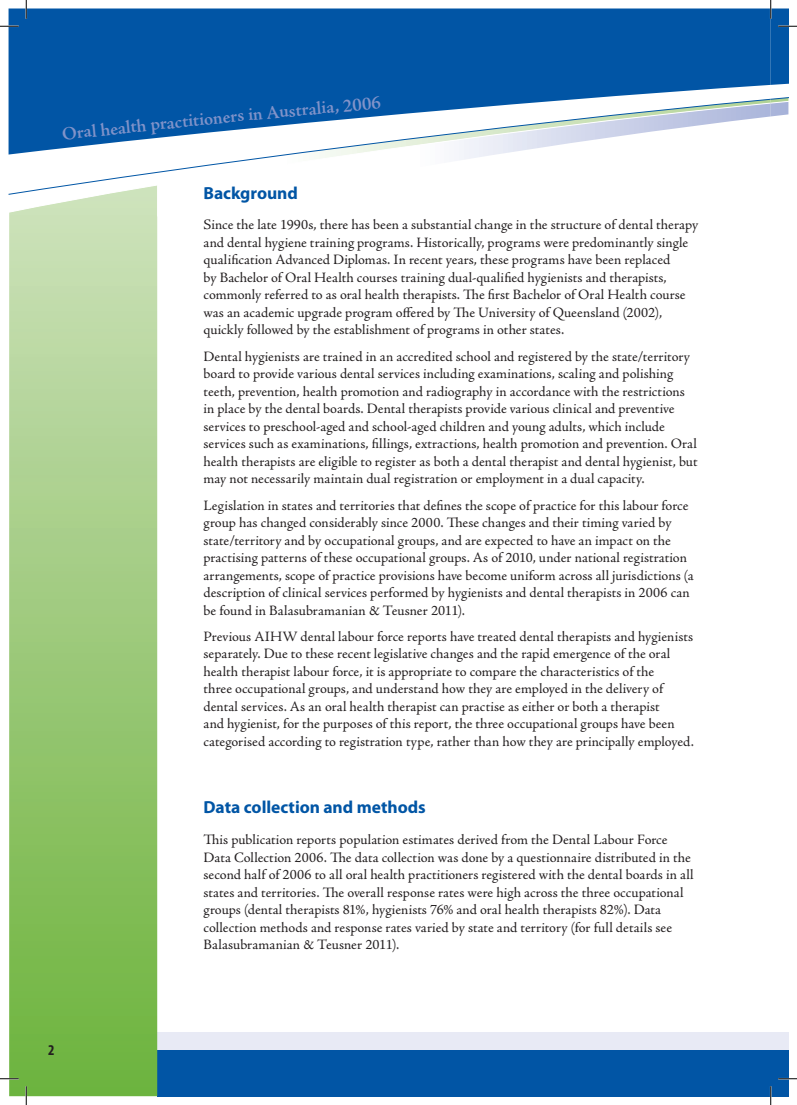
<style>
.page{position:relative;width:797px;height:1105px;background:#fff}
.page>*{position:absolute;margin:0;border:0;box-sizing:border-box;transform-origin:0 0}
.t1{font:600 18.75px "Adobe Jenson Pro";color:#8193c9}
.Heading_1{font:700 17.5px "Myriad Pro";letter-spacing:-.005em;color:#0155a5}
.t2{font:700 condensed 15px "Myriad Pro";color:#231f20}
.Body_text{font:14.38px/17.5px "Adobe Jenson Pro";color:#231f20}
</style>
<div class="page">
<div style="left:770px;top:1032px;width:18px;height:18px;background:#e8eaf5"></div>
<div style="left:770px;top:1050px;width:18px;height:46px;background:#0155a5"></div>
<div style="left:157px;top:1032px;width:613px;height:18px;background:#e8eaf5"></div>
<div style="left:157px;top:1050px;width:613px;height:46px;background:#0155a5"></div>
<svg style="left:9px;top:213px;width:148px;height:883px;background:#9bc97a"></svg>
<div style="left:9px;top:9px;width:761px;height:90px;background:#0155a5"></div>
<svg style="left:9px;top:195px;width:148px;height:18px"></svg>
<svg style="left:9px;top:99px;width:761px;height:96px"></svg>
<svg style="left:0;top:25px;width:19px;height:2px"></svg>
<svg style="left:0;top:1078px;width:19px;height:1px"></svg>
<svg style="left:778px;top:1078px;width:19px;height:1px"></svg>
<svg style="left:25px;top:0;width:2px;height:19px"></svg>
<svg style="left:25px;top:1086px;width:2px;height:19px"></svg>
<svg style="left:770px;top:0;width:27px;height:117px"></svg>
<svg style="left:770px;top:1086px;width:1px;height:19px"></svg>
<p class="t1" style="left:252px;top:103px;width:135px;rotate:-5deg">O O OOOOOOOOOOOOO</p>
<p class="t1" style="left:61px;top:123px;width:203px;rotate:-6deg">O OOOOOOOOO OOOOOOOOOOOOO O</p>
<p class="Heading_1" style="left:203px;top:182px;width:96px">Background</p>
<p class="Body_text" style="left:203px;top:216px;width:496px">Since the late 1990s, there has been a substantial change in the structure of dental therapy and dental hygiene training programs. Historically, programs were predominantly single qualification Advanced Diplomas. In recent years, these programs have been replaced<br>by Bachelor of Oral Health courses training dual-qualified hygienists and therapists, commonly referred to as oral health therapists. The first Bachelor of Oral Health course was an academic upgrade program offered by The University of Queensland (2002), quickly followed by the establishment of programs in other states.</p>
<p class="Body_text" style="left:203px;top:348px;width:495px">Dental hygienists are trained in an accredited school and registered by the state/territory board to provide various dental services including examinations, scaling and polishing teeth, prevention, health promotion and radiography in accordance with the restrictions in place by the dental boards. Dental therapists provide various clinical and preventive services to preschool-aged and school-aged children and young adults, which include services such as examinations, fillings, extractions, health promotion and prevention. Oral health therapists are eligible to register as both a dental therapist and dental hygienist, but may not necessarily maintain dual registration or employment in a dual capacity.</p>
<p class="Body_text" style="left:203px;top:496px;width:491px">Legislation in states and territories that defines the scope of practice for this labour force group has changed considerably since 2000. These changes and their timing varied by state/territory and by occupational groups, and are expected to have an impact on the practising patterns of these occupational groups. As of 2010, under national registration arrangements, scope of practice provisions have become uniform across all jurisdictions (a description of clinical services performed by hygienists and dental therapists in 2006 can be found in Balasubramanian &amp; Teusner 2011).</p>
<p class="Body_text" style="left:203px;top:628px;width:492px">Previous AIHW dental labour force reports have treated dental therapists and hygienists separately. Due to these recent legislative changes and the rapid emergence of the oral health therapist labour force, it is appropriate to compare the characteristics of the<br>three occupational groups, and understand how they are employed in the delivery of dental services. As an oral health therapist can practise as either or both a therapist<br>and hygienist, for the purposes of this report, the three occupational groups have been categorised according to registration type, rather than how they are principally employed.</p>
<p class="Heading_1" style="left:203px;top:796px;width:224px">Data collection and methods</p>
<p class="Body_text" style="left:203px;top:831px;width:491px">This publication reports population estimates derived from the Dental Labour Force Data Collection 2006. The data collection was done by a questionnaire distributed in the second half of 2006 to all oral health practitioners registered with the dental boards in all states and territories. The overall response rates were high across the three occupational groups (dental therapists 81%, hygienists 76% and oral health therapists 82%). Data collection methods and response rates varied by state and territory (for full details see Balasubramanian &amp; Teusner 2011).</p>
<p class="t2" style="left:48px;top:1041px;width:8px">2</p>
</div>
